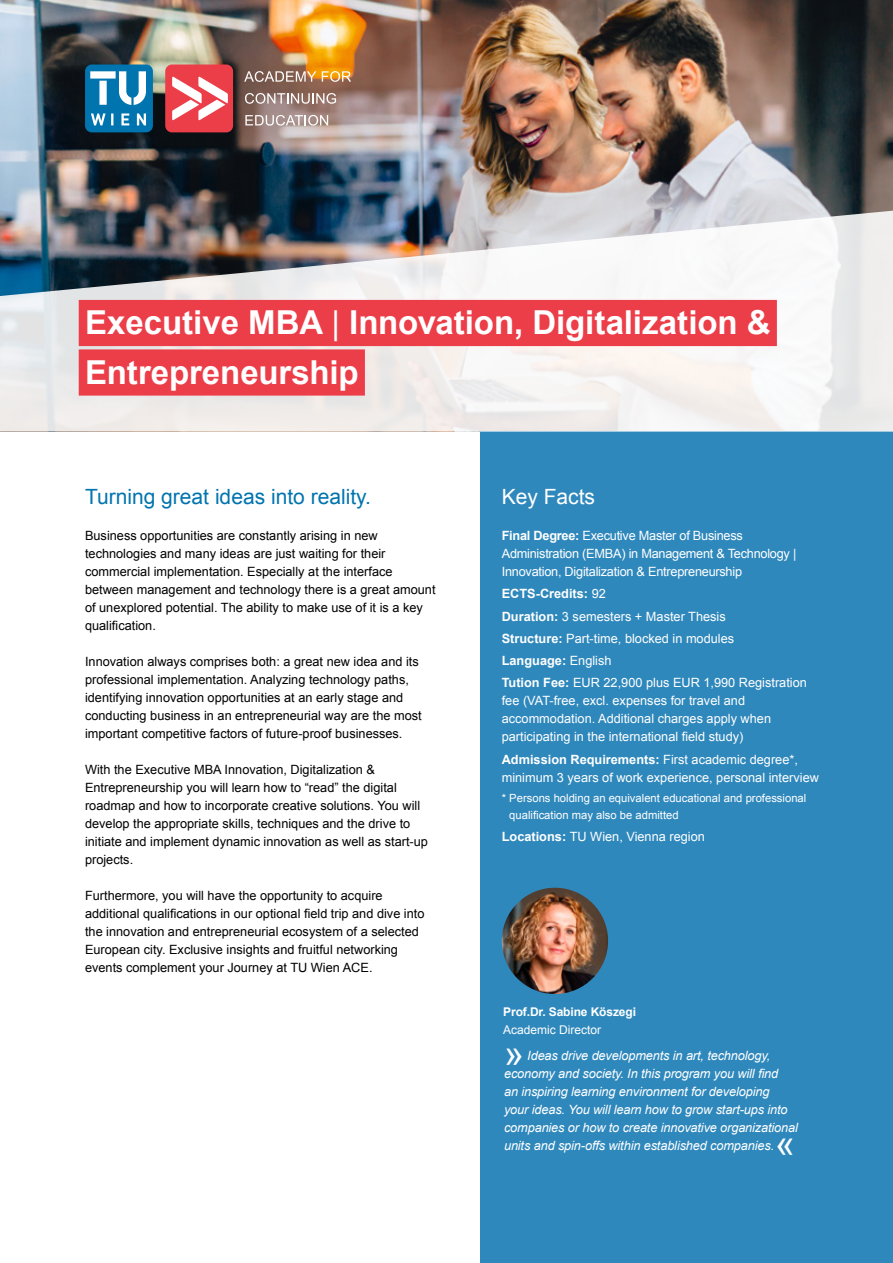
<style>
.page{position:relative;width:893px;height:1263px;background:#fff}
.page>*{position:absolute;margin:0;border:0;box-sizing:border-box;transform-origin:0 0}
.t1{font:36px "Arial";color:#fff}
.t2{font:700 33px/49.5px "Arial";letter-spacing:-.005em;color:#fff}
.t3{font:21px "Arial";color:#0074af}
.t4{font:21px "Arial";color:#fff}
.t5{font:12.75px/18px "Arial";color:#000}
.t6{font:12.75px/22.2px "Arial";color:#fff}
.t7{font:italic 12.75px/18px "Arial";letter-spacing:-.01em;color:#fff}
.t8{font:12.75px/18px "Arial";letter-spacing:-.02em;color:#fff}
.t9{font:700 12px "Arial";letter-spacing:-.01em;color:#fff}
.t10{font:12px "Arial";color:#fff}
.t11{font:11.25px/16.5px "Arial";color:#fff}
.s1{font-weight:400}
.s2{font-weight:700}
</style>
<div class="page">
<img style="left:0;top:0;width:893px;height:209px">
<div style="left:480px;top:432px;width:413px;height:831px;background:#2f88bc"></div>
<img style="left:502px;top:888px;width:106px;height:106px;border-radius:53px">
<svg style="left:0;top:209px;width:893px;height:223px"></svg>
<svg style="left:244px;top:71px;width:72px;height:11px"></svg>
<svg style="left:322px;top:71px;width:29px;height:11px"></svg>
<svg style="left:245px;top:93px;width:91px;height:11px"></svg>
<svg style="left:245px;top:115px;width:83px;height:11px"></svg>
<svg style="left:85px;top:64px;width:68px;height:68px"></svg>
<svg style="left:165px;top:64px;width:68px;height:68px"></svg>
<div style="left:79px;top:300px;width:698px;height:46px;background:#ec3e49"></div>
<div style="left:79px;top:349px;width:286px;height:47px;background:#ec3e49"></div>
<h2 class="t2" style="left:85px;top:299px;width:687px">Executive MBA <span class="s1">|</span> Innovation, Digitalization &amp;<br>Entrepreneurship</h2>
<h3 class="t3" style="left:85px;top:483px;width:287px">Turning great ideas into reality.</h3>
<p class="t5" style="left:85px;top:527px;width:352px">Business opportunities are constantly arising in new technologies and many ideas are just waiting for their commercial implementation. Especially at the interface between management and technology there is a great amount of unexplored potential. The ability to make use of it is a key qualification.</p>
<p class="t5" style="left:85px;top:653px;width:338px">Innovation always comprises both: a great new idea and its professional implementation. Analyzing technology paths, identifying innovation opportunities at an early stage and conducting business in an entrepreneurial way are the most important competitive factors of future-proof businesses.</p>
<p class="t5" style="left:85px;top:761px;width:344px">With the Executive MBA Innovation, Digitalization &amp; Entrepreneurship you will learn how to “read” the digital roadmap and how to incorporate creative solutions. You will develop the appropriate skills, techniques and the drive to initiate and implement dynamic innovation as well as start-up projects.</p>
<p class="t5" style="left:85px;top:887px;width:341px">Furthermore, you will have the opportunity to acquire additional qualifications in our optional field trip and dive into the innovation and entrepreneurial ecosystem of a selected European city. Exclusive insights and fruitful networking events complement your Journey at TU Wien ACE.</p>
<h3 class="t4" style="left:502px;top:483px;width:95px">Key Facts</h3>
<p class="t8" style="left:502px;top:527px;width:296px"><span class="s2">Final Degree:</span> Executive Master of Business<br>Administration (EMBA) in Management &amp; Technology |<br>Innovation, Digitalization &amp; Entrepreneurship</p>
<p class="t6" style="left:502px;top:583px;width:307px"><span class="s2">ECTS-Credits:</span> 92<br><span class="s2">Duration:</span> 3 semesters + Master Thesis<br><span class="s2">Structure:</span> Part-time, blocked in modules<br><span class="s2">Language:</span> English<br><span class="s2">Tution Fee:</span> EUR 22,900 plus EUR 1,990 Registration</p>
<p class="t6" style="left:502px;top:692px;width:271px;line-height:18px">fee (VAT-free, excl. expenses for travel and accommodation. Additional charges apply when participating in the international field study)</p>
<p class="t6" style="left:502px;top:750px;width:319px;line-height:18px"><span class="s2">Admission Requirements:</span> First academic degree*, minimum 3 years of work experience, personal interview</p>
<p class="t11" style="left:509px;top:790px;width:299px;text-indent:-8px">* Persons holding an equivalent educational and professional qualification may also be admitted</p>
<p class="t6" style="left:502px;top:826px;width:205px"><span class="s2">Locations:</span> TU Wien, Vienna region</p>
<p class="t9" style="left:503px;top:1003px;width:134px">Prof.Dr. Sabine Köszegi</p>
<p class="t10" style="left:503px;top:1021px;width:100px">Academic Director</p>
<h1 class="t1" style="left:504px;top:1030px;width:22px">»</h1>
<p class="t7" style="left:504px;top:1047px;width:295px;text-indent:23px">Ideas drive developments in art, technology, economy and society. In this program you will find<br>an inspiring learning environment for developing<br>your ideas. You will learn how to grow start-ups into companies or how to create innovative organizational units and spin-offs within established companies.</p>
<h1 class="t1" style="left:775px;top:1120px;width:22px">«</h1>
</div>
